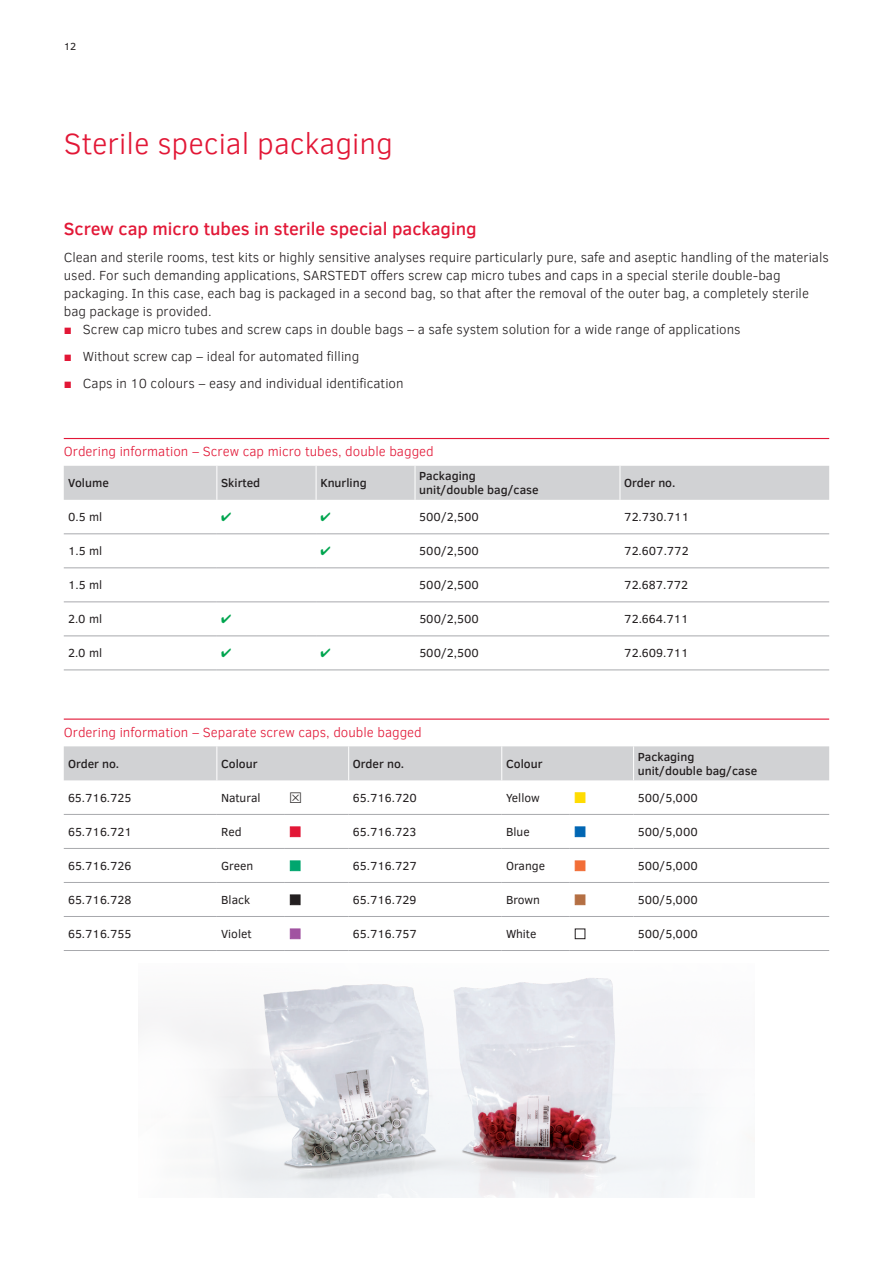
<style>
.page{position:relative;width:893px;height:1263px;background:#fff}
.page>*{position:absolute;margin:0;border:0;box-sizing:border-box;transform-origin:0 0}
.t1{font:300 30px "Clear Sans";color:#e21736}
.t2{font:500 18px "Clear Sans";color:#e21736}
.t3{font:300 13.5px/18px "Clear Sans";color:#231f20}
.t4{font:300 13.5px "Clear Sans";color:#e21736}
.t5{font:12px "Clear Sans";color:#231f20}
.t6{font:500 12px/14.4px "Clear Sans";color:#231f20}
.t7{font:10.5px "Clear Sans";color:#231f20}
.s1{font-weight:400;color:#e21736}
</style>
<div class="page">
<div style="left:64px;top:466px;width:765px;height:34px;background:#d1d2d4"></div>
<hr style="left:216px;top:466px;width:1px;height:34px;background:#fff">
<hr style="left:316px;top:466px;width:1px;height:34px;background:#fff">
<hr style="left:415px;top:466px;width:1px;height:34px;background:#fff">
<hr style="left:620px;top:466px;width:1px;height:34px;background:#fff">
<hr style="left:64px;top:534px;width:153px;height:1px;background:#a8a9ad">
<hr style="left:64px;top:568px;width:153px;height:1px;background:#a8a9ad">
<hr style="left:64px;top:602px;width:153px;height:1px;background:#a8a9ad">
<hr style="left:64px;top:636px;width:153px;height:1px;background:#a8a9ad">
<hr style="left:217px;top:534px;width:99px;height:1px;background:#a8a9ad">
<hr style="left:316px;top:534px;width:99px;height:1px;background:#a8a9ad">
<hr style="left:415px;top:534px;width:205px;height:1px;background:#a8a9ad">
<hr style="left:620px;top:534px;width:209px;height:1px;background:#a8a9ad">
<hr style="left:217px;top:568px;width:99px;height:1px;background:#a8a9ad">
<hr style="left:316px;top:568px;width:99px;height:1px;background:#a8a9ad">
<hr style="left:415px;top:568px;width:205px;height:1px;background:#a8a9ad">
<hr style="left:620px;top:568px;width:209px;height:1px;background:#a8a9ad">
<hr style="left:217px;top:602px;width:99px;height:1px;background:#a8a9ad">
<hr style="left:316px;top:602px;width:99px;height:1px;background:#a8a9ad">
<hr style="left:415px;top:602px;width:205px;height:1px;background:#a8a9ad">
<hr style="left:620px;top:602px;width:209px;height:1px;background:#a8a9ad">
<hr style="left:217px;top:636px;width:99px;height:1px;background:#a8a9ad">
<hr style="left:316px;top:636px;width:99px;height:1px;background:#a8a9ad">
<hr style="left:415px;top:636px;width:205px;height:1px;background:#a8a9ad">
<hr style="left:620px;top:636px;width:209px;height:1px;background:#a8a9ad">
<hr style="left:64px;top:670px;width:153px;height:1px;background:#a8a9ad">
<hr style="left:217px;top:670px;width:99px;height:1px;background:#a8a9ad">
<hr style="left:316px;top:670px;width:99px;height:1px;background:#a8a9ad">
<hr style="left:415px;top:670px;width:205px;height:1px;background:#a8a9ad">
<hr style="left:620px;top:670px;width:209px;height:1px;background:#a8a9ad">
<hr style="left:64px;top:438px;width:765px;height:1px;background:#e21736">
<div style="left:64px;top:746px;width:765px;height:34px;background:#d1d2d4"></div>
<hr style="left:216px;top:746px;width:1px;height:34px;background:#fff">
<hr style="left:348px;top:746px;width:1px;height:34px;background:#fff">
<hr style="left:501px;top:746px;width:1px;height:34px;background:#fff">
<hr style="left:633px;top:746px;width:1px;height:34px;background:#fff">
<hr style="left:64px;top:814px;width:153px;height:1px;background:#a8a9ad">
<hr style="left:217px;top:814px;width:68px;height:1px;background:#a8a9ad">
<hr style="left:285px;top:814px;width:64px;height:1px;background:#a8a9ad">
<hr style="left:349px;top:814px;width:153px;height:1px;background:#a8a9ad">
<hr style="left:502px;top:814px;width:68px;height:1px;background:#a8a9ad">
<hr style="left:570px;top:814px;width:64px;height:1px;background:#a8a9ad">
<hr style="left:634px;top:814px;width:195px;height:1px;background:#a8a9ad">
<hr style="left:64px;top:848px;width:153px;height:1px;background:#a8a9ad">
<hr style="left:217px;top:848px;width:68px;height:1px;background:#a8a9ad">
<hr style="left:285px;top:848px;width:64px;height:1px;background:#a8a9ad">
<hr style="left:349px;top:848px;width:153px;height:1px;background:#a8a9ad">
<hr style="left:502px;top:848px;width:68px;height:1px;background:#a8a9ad">
<hr style="left:570px;top:848px;width:64px;height:1px;background:#a8a9ad">
<hr style="left:634px;top:848px;width:195px;height:1px;background:#a8a9ad">
<hr style="left:64px;top:882px;width:153px;height:1px;background:#a8a9ad">
<hr style="left:217px;top:882px;width:68px;height:1px;background:#a8a9ad">
<hr style="left:285px;top:882px;width:64px;height:1px;background:#a8a9ad">
<hr style="left:349px;top:882px;width:153px;height:1px;background:#a8a9ad">
<hr style="left:502px;top:882px;width:68px;height:1px;background:#a8a9ad">
<hr style="left:570px;top:882px;width:64px;height:1px;background:#a8a9ad">
<hr style="left:634px;top:882px;width:195px;height:1px;background:#a8a9ad">
<hr style="left:64px;top:916px;width:153px;height:1px;background:#a8a9ad">
<hr style="left:217px;top:916px;width:68px;height:1px;background:#a8a9ad">
<hr style="left:285px;top:916px;width:64px;height:1px;background:#a8a9ad">
<hr style="left:349px;top:916px;width:153px;height:1px;background:#a8a9ad">
<hr style="left:502px;top:916px;width:68px;height:1px;background:#a8a9ad">
<hr style="left:570px;top:916px;width:64px;height:1px;background:#a8a9ad">
<hr style="left:634px;top:916px;width:195px;height:1px;background:#a8a9ad">
<hr style="left:64px;top:950px;width:153px;height:1px;background:#a8a9ad">
<hr style="left:217px;top:950px;width:68px;height:1px;background:#a8a9ad">
<hr style="left:285px;top:950px;width:64px;height:1px;background:#a8a9ad">
<hr style="left:349px;top:950px;width:153px;height:1px;background:#a8a9ad">
<hr style="left:502px;top:950px;width:68px;height:1px;background:#a8a9ad">
<hr style="left:570px;top:950px;width:64px;height:1px;background:#a8a9ad">
<hr style="left:634px;top:950px;width:195px;height:1px;background:#a8a9ad">
<hr style="left:64px;top:718px;width:765px;height:2px;background:#e21736">
<img style="left:139px;top:978px;width:561px;height:220px">
<p class="t7" style="left:64px;top:39px;width:14px">12</p>
<h1 class="t1" style="left:64px;top:124px;width:331px">Sterile special packaging</h1>
<h2 class="t2" style="left:64px;top:216px;width:414px">Screw cap micro tubes in sterile special packaging</h2>
<p class="t3" style="left:64px;top:248px;width:767px">Clean and sterile rooms, test kits or highly sensitive analyses require particularly pure, safe and aseptic handling of the materials used. For such demanding applications, SARSTEDT offers screw cap micro tubes and caps in a special sterile double-bag packaging. In this case, each bag is packaged in a second bag, so that after the removal of the outer bag, a completely sterile bag package is provided.</p>
<p class="t3" style="left:64px;top:320px;width:678px"><span class="s1">■</span> Screw cap micro tubes and screw caps in double bags – a safe system solution for a wide range of applications</p>
<p class="t3" style="left:64px;top:347px;width:297px"><span class="s1">■</span> Without screw cap – ideal for automated filling</p>
<p class="t3" style="left:64px;top:374px;width:341px"><span class="s1">■</span> Caps in 10 colours – easy and individual identification</p>
<p class="t4" style="left:64px;top:442px;width:371px">Ordering information – Screw cap micro tubes, double bagged</p>
<p class="t6" style="left:68px;top:475px;width:42px">Volume</p>
<p class="t6" style="left:221px;top:475px;width:41px">Skirted</p>
<p class="t6" style="left:320px;top:475px;width:48px">Knurling</p>
<p class="t6" style="left:419px;top:468px;width:121px">Packaging unit/double bag/case</p>
<p class="t6" style="left:624px;top:475px;width:53px">Order no.</p>
<p class="t5" style="left:68px;top:509px;width:36px">0.5 ml</p>
<p class="t5" style="left:419px;top:509px;width:61px">500/2,500</p>
<p class="t5" style="left:624px;top:509px;width:66px">72.730.711</p>
<p class="t5" style="left:68px;top:543px;width:36px">1.5 ml</p>
<p class="t5" style="left:419px;top:543px;width:61px">500/2,500</p>
<p class="t5" style="left:624px;top:543px;width:66px">72.607.772</p>
<p class="t5" style="left:68px;top:577px;width:36px">1.5 ml</p>
<p class="t5" style="left:419px;top:577px;width:61px">500/2,500</p>
<p class="t5" style="left:624px;top:577px;width:65px">72.687.772</p>
<p class="t5" style="left:68px;top:611px;width:36px">2.0 ml</p>
<p class="t5" style="left:419px;top:611px;width:61px">500/2,500</p>
<p class="t5" style="left:624px;top:611px;width:66px">72.664.711</p>
<p class="t5" style="left:68px;top:645px;width:36px">2.0 ml</p>
<p class="t5" style="left:419px;top:645px;width:61px">500/2,500</p>
<p class="t5" style="left:624px;top:645px;width:66px">72.609.711</p>
<p class="t4" style="left:64px;top:723px;width:360px">Ordering information – Separate screw caps, double bagged</p>
<p class="t6" style="left:68px;top:756px;width:53px">Order no.</p>
<p class="t6" style="left:221px;top:756px;width:38px">Colour</p>
<p class="t6" style="left:353px;top:756px;width:53px">Order no.</p>
<p class="t6" style="left:506px;top:756px;width:38px">Colour</p>
<p class="t6" style="left:638px;top:749px;width:121px">Packaging unit/double bag/case</p>
<p class="t5" style="left:68px;top:789px;width:65px">65.716.725</p>
<p class="t5" style="left:221px;top:789px;width:41px">Natural</p>
<p class="t5" style="left:353px;top:789px;width:65px">65.716.720</p>
<p class="t5" style="left:506px;top:789px;width:35px">Yellow</p>
<p class="t5" style="left:638px;top:789px;width:61px">500/5,000</p>
<p class="t5" style="left:68px;top:824px;width:65px">65.716.721</p>
<p class="t5" style="left:221px;top:824px;width:22px">Red</p>
<p class="t5" style="left:353px;top:824px;width:65px">65.716.723</p>
<p class="t5" style="left:506px;top:824px;width:25px">Blue</p>
<p class="t5" style="left:638px;top:824px;width:61px">500/5,000</p>
<p class="t5" style="left:68px;top:858px;width:65px">65.716.726</p>
<p class="t5" style="left:221px;top:858px;width:34px">Green</p>
<p class="t5" style="left:353px;top:858px;width:65px">65.716.727</p>
<p class="t5" style="left:506px;top:858px;width:41px">Orange</p>
<p class="t5" style="left:638px;top:858px;width:61px">500/5,000</p>
<p class="t5" style="left:68px;top:892px;width:65px">65.716.728</p>
<p class="t5" style="left:221px;top:892px;width:31px">Black</p>
<p class="t5" style="left:353px;top:892px;width:65px">65.716.729</p>
<p class="t5" style="left:506px;top:892px;width:36px">Brown</p>
<p class="t5" style="left:638px;top:892px;width:61px">500/5,000</p>
<p class="t5" style="left:68px;top:926px;width:65px">65.716.755</p>
<p class="t5" style="left:221px;top:926px;width:32px">Violet</p>
<p class="t5" style="left:353px;top:926px;width:65px">65.716.757</p>
<p class="t5" style="left:506px;top:926px;width:32px">White</p>
<p class="t5" style="left:638px;top:926px;width:61px">500/5,000</p>
</div>
